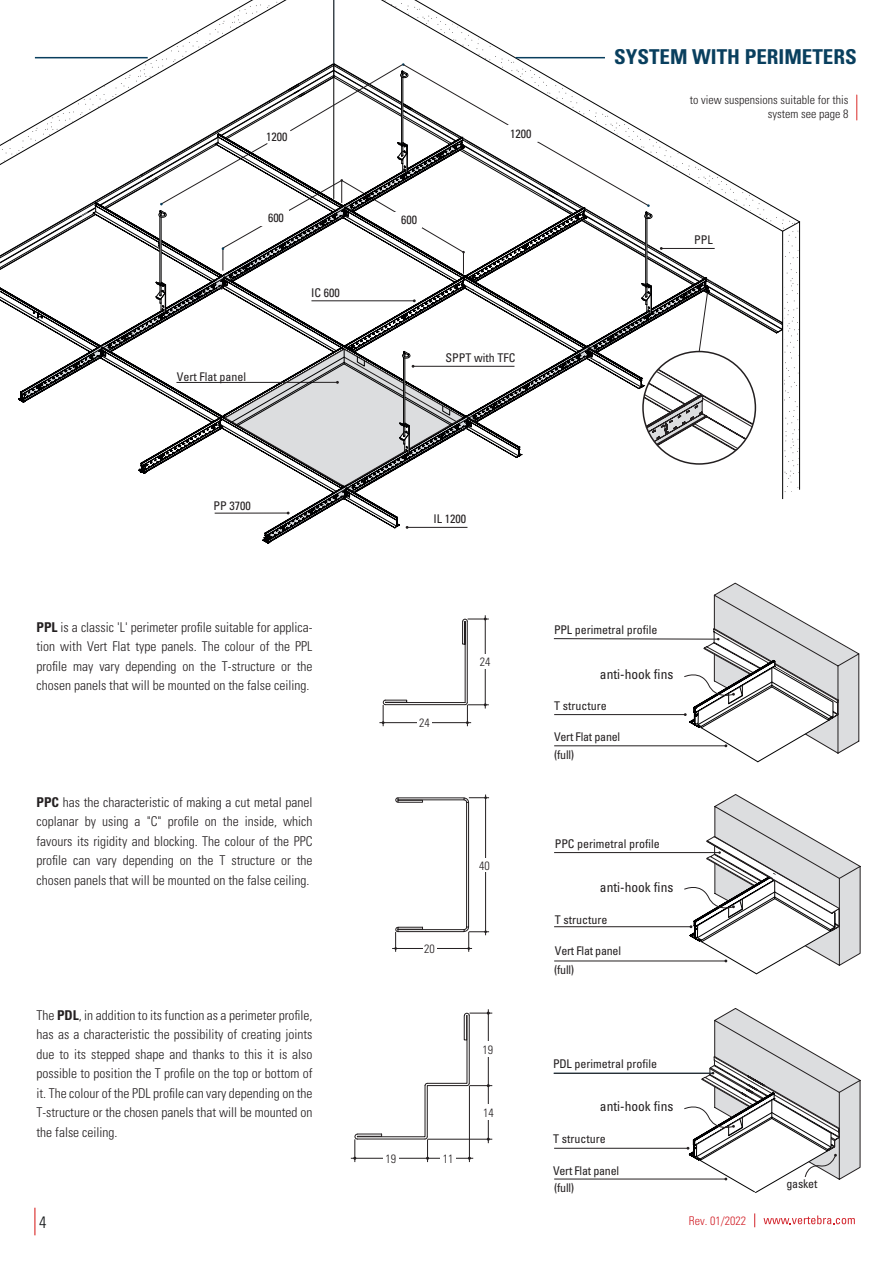
<style>
.page{position:relative;width:893px;height:1263px;background:#fff}
.page>*{position:absolute;margin:0;border:0;box-sizing:border-box;transform-origin:0 0}
.t1{font:700 condensed 20.55px "Univers LT Std";color:#093f5e}
.t2{font:300 condensed 16.5px "Univers LT Std";color:#101315}
.t3{font:300 condensed 13.5px/19.5px "Univers LT Std";color:#231f20;text-align:justify}
.t4{font:condensed 13.5px "Univers LT Std";color:#231f20}
.t5{font:condensed 12px "Univers LT Std";color:#231f20}
.t6{font:300 condensed 12px/14.4px "Univers LT Std";color:#231f20;text-align:right}
.t7{font:condensed 12px/17.7px "Univers LT Std";letter-spacing:-.02em;color:#231f20}
.t8{font:300 condensed 12px "Univers LT Std";color:#d2222a}
.s1{font-weight:700}
</style>
<div class="page">
<svg style="left:34px;top:1208px;width:1px;height:27px"></svg>
<svg style="left:763px;top:1215px;width:92px;height:9px"></svg>
<svg style="left:754px;top:1213px;width:1px;height:14px"></svg>
<hr style="left:554px;top:1073px;width:159px;height:1px;background:#231f20">
<hr style="left:554px;top:852px;width:166px;height:1px;background:#231f20">
<div style="left:466px;top:802px;width:3px;height:125px;border:1px solid #231f20"></div>
<div style="left:398px;top:929px;width:66px;height:3px;border:1px solid #231f20"></div>
<div style="left:398px;top:800px;width:25px;height:2px;border:1px solid #231f20"></div>
<svg style="left:395px;top:797px;width:3px;height:5px"></svg>
<hr style="left:485px;top:794px;width:1px;height:141px;background:#231f20">
<hr style="left:392px;top:948px;width:80px;height:1px;background:#231f20">
<svg style="left:394px;top:927px;width:29px;height:25px"></svg>
<svg style="left:464px;top:927px;width:25px;height:25px"></svg>
<svg style="left:464px;top:796px;width:25px;height:7px"></svg>
<div style="left:423px;top:943px;width:13px;height:10px;background:#fff"></div>
<div style="left:479px;top:858px;width:13px;height:13px;background:#fff"></div>
<hr style="left:351px;top:1158px;width:122px;height:1px;background:#231f20">
<svg style="left:353px;top:1011px;width:139px;height:151px"></svg>
<hr style="left:488px;top:1009px;width:1px;height:134px;background:#231f20">
<div style="left:481px;top:1105px;width:15px;height:15px;background:#fff"></div>
<div style="left:481px;top:1042px;width:15px;height:15px;background:#fff"></div>
<hr style="left:554px;top:961px;width:172px;height:1px;background:#231f20">
<hr style="left:554px;top:1179px;width:172px;height:1px;background:#231f20">
<hr style="left:379px;top:722px;width:92px;height:1px;background:#231f20">
<hr style="left:485px;top:615px;width:1px;height:93px;background:#231f20">
<svg style="left:382px;top:618px;width:107px;height:108px"></svg>
<hr style="left:554px;top:926px;width:137px;height:1px;background:#231f20">
<hr style="left:554px;top:1148px;width:134px;height:1px;background:#231f20">
<svg style="left:334px;top:0;width:271px;height:63px"></svg>
<svg style="left:34px;top:0;width:253px;height:63px"></svg>
<hr style="left:516px;top:57px;width:89px;height:1px;background:#093f5e">
<svg style="left:684px;top:794px;width:177px;height:180px"></svg>
<svg style="left:553px;top:583px;width:306px;height:179px"></svg>
<svg style="left:684px;top:1008px;width:177px;height:185px"></svg>
<svg style="left:0;top:63px;width:800px;height:453px"></svg>
<svg style="left:856px;top:95px;width:1px;height:25px"></svg>
<p class="t5" style="left:266px;top:130px;width:23px">1200</p>
<p class="t5" style="left:268px;top:210px;width:17px">600</p>
<p class="t5" style="left:401px;top:212px;width:17px">600</p>
<p class="t5" style="left:311px;top:286px;width:30px">IC 600</p>
<p class="t5" style="left:177px;top:369px;width:71px">Vert Flat panel</p>
<p class="t5" style="left:510px;top:126px;width:23px">1200</p>
<p class="t5" style="left:445px;top:350px;width:72px">SPPT with TFC</p>
<h1 class="t1" style="left:614px;top:44px;width:244px">SYSTEM WITH PERIMETERS</h1>
<p class="t6" style="left:690px;top:93px;width:160px">to view suspensions suitable for this system see page 8</p>
<p class="t5" style="left:694px;top:232px;width:20px">PPL</p>
<p class="t5" style="left:213px;top:499px;width:39px">PP 3700</p>
<p class="t3" style="left:37px;top:617px;width:277px"><span class="s1">PPL</span> is a classic 'L' perimeter profile suitable for applica&shy;tion with Vert Flat type panels. The colour of the PPL profile may vary depending on the T-structure or the chosen panels that will be mounted on the false ceiling.</p>
<p class="t3" style="left:37px;top:792px;width:277px"><span class="s1">PPC</span> has the characteristic of making a cut metal panel coplanar by using a "C" profile on the inside, which favours its rigidity and blocking. The colour of the PPC profile can vary depending on the T structure or the chosen panels that will be mounted on the false ceiling.</p>
<p class="t3" style="left:37px;top:1005px;width:278px">The <span class="s1">PDL</span>, in addition to its function as a perimeter profile, has as a characteristic the possibility of creating joints due to its stepped shape and thanks to this it is also possible to position the T profile on the top or bottom of it. The colour of the PDL profile can vary depending on the T-structure or the chosen panels that will be mounted on the false ceiling.</p>
<p class="t5" style="left:433px;top:511px;width:34px">IL 1200</p>
<p class="t6" style="left:419px;top:716px;width:12px">24</p>
<p class="t6" style="left:480px;top:655px;width:12px">24</p>
<p class="t6" style="left:424px;top:942px;width:12px">20</p>
<p class="t6" style="left:479px;top:858px;width:12px">40</p>
<p class="t6" style="left:385px;top:1151px;width:12px">19</p>
<p class="t6" style="left:443px;top:1151px;width:12px">11</p>
<p class="t6" style="left:483px;top:1043px;width:12px">19</p>
<p class="t6" style="left:483px;top:1106px;width:12px">14</p>
<p class="t5" style="left:554px;top:622px;width:105px">PPL perimetral profile</p>
<p class="t4" style="left:600px;top:666px;width:75px">anti-hook fins</p>
<p class="t5" style="left:554px;top:698px;width:54px">T structure</p>
<p class="t7" style="left:554px;top:728px;width:68px">Vert Flat panel (full)</p>
<p class="t5" style="left:555px;top:836px;width:106px">PPC perimetral profile</p>
<p class="t4" style="left:600px;top:878px;width:75px">anti-hook fins</p>
<p class="t5" style="left:555px;top:912px;width:54px">T structure</p>
<p class="t7" style="left:555px;top:941px;width:68px">Vert Flat panel</p>
<p class="t5" style="left:554px;top:962px;width:22px">(full)</p>
<p class="t5" style="left:553px;top:1056px;width:106px">PDL perimetral profile</p>
<p class="t4" style="left:600px;top:1098px;width:75px">anti-hook fins</p>
<p class="t5" style="left:553px;top:1131px;width:54px">T structure</p>
<p class="t7" style="left:553px;top:1161px;width:68px">Vert Flat panel</p>
<p class="t5" style="left:554px;top:1180px;width:22px">(full)</p>
<p class="t5" style="left:786px;top:1176px;width:32px">gasket</p>
<p class="t2" style="left:39px;top:1213px;width:9px">4</p>
<p class="t8" style="left:689px;top:1213px;width:59px">Rev. 01/2022</p>
</div>
